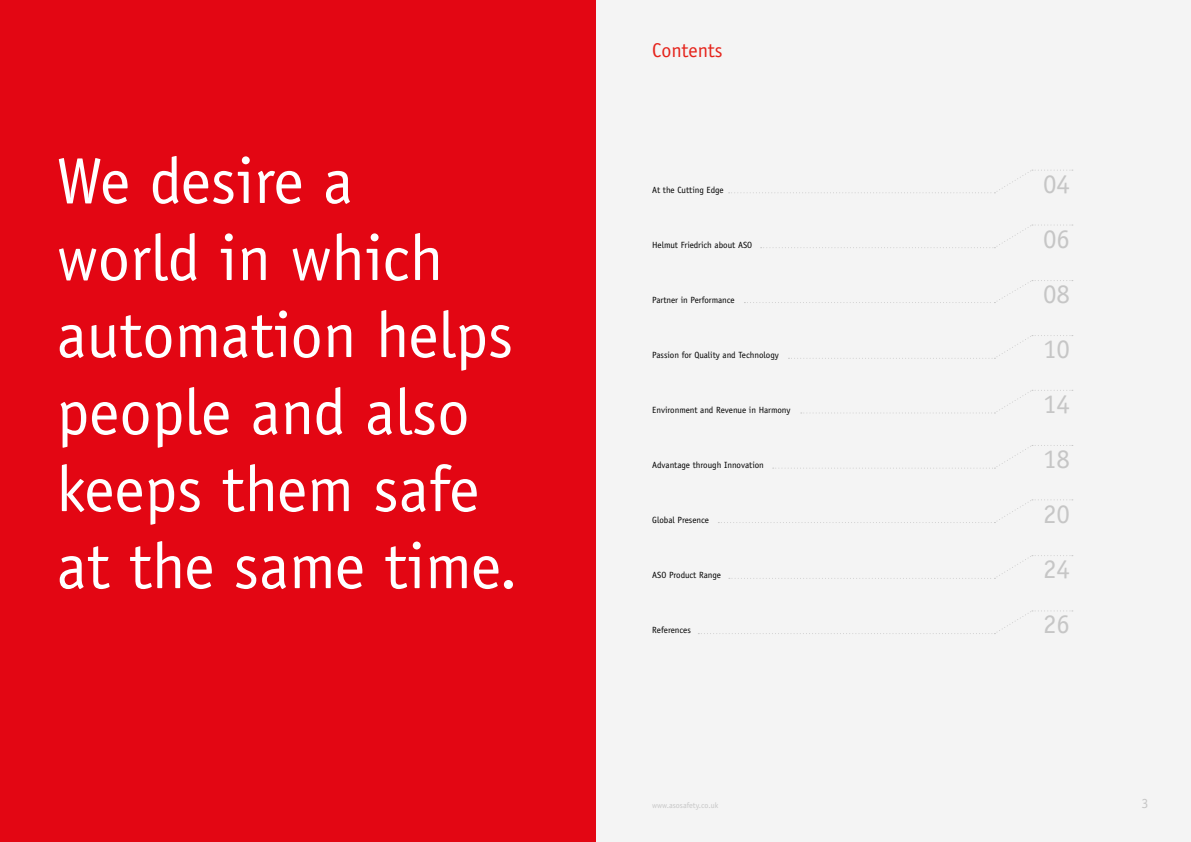
<style>
.page{position:relative;width:1191px;height:842px;background:#f4f4f4}
.page>*{position:absolute;margin:0;border:0;box-sizing:border-box;transform-origin:0 0}
.t1{font:65px/77px "Officina Sans Std";color:#fff}
.t2{font:27px "Officina Sans Std";color:#c6c6c6}
.t3{font:20px "Officina Sans Std";color:#e5231b}
.t4{font:14px "Officina Sans Std";color:#c6c6c6}
.t5{font:9px "Officina Sans Std";color:#000}
.t6{font:8px "Officina Sans Std";color:#c6c6c6}
</style>
<div class="page">
<div style="left:0;top:0;width:595px;height:842px;background:#e30613"></div>
<svg style="left:728px;top:169px;width:344px;height:24px"></svg>
<svg style="left:760px;top:224px;width:312px;height:24px"></svg>
<svg style="left:744px;top:280px;width:328px;height:23px"></svg>
<svg style="left:788px;top:335px;width:284px;height:24px"></svg>
<svg style="left:801px;top:390px;width:271px;height:23px"></svg>
<svg style="left:772px;top:445px;width:300px;height:24px"></svg>
<svg style="left:718px;top:499px;width:354px;height:24px"></svg>
<svg style="left:729px;top:555px;width:343px;height:24px"></svg>
<svg style="left:698px;top:610px;width:374px;height:24px"></svg>
<h1 class="t1" style="left:57px;top:143px;width:463px">We desire a<br>world in which automation helps people and also keeps them safe at the same time.</h1>
<h3 class="t3" style="left:652px;top:39px;width:72px">Contents</h3>
<p class="t5" style="left:652px;top:185px;width:73px">At the Cutting Edge</p>
<h2 class="t2" style="left:1043px;top:168px;width:28px">04</h2>
<p class="t5" style="left:652px;top:240px;width:102px">Helmut Friedrich about ASO</p>
<h2 class="t2" style="left:1043px;top:223px;width:28px">06</h2>
<p class="t5" style="left:652px;top:295px;width:84px">Partner in Performance</p>
<h2 class="t2" style="left:1043px;top:278px;width:28px">08</h2>
<p class="t5" style="left:652px;top:350px;width:128px">Passion for Quality and Technology</p>
<h2 class="t2" style="left:1043px;top:333px;width:28px">10</h2>
<p class="t5" style="left:652px;top:405px;width:140px">Environment and Revenue in Harmony</p>
<h2 class="t2" style="left:1043px;top:388px;width:28px">14</h2>
<p class="t5" style="left:652px;top:460px;width:113px">Advantage through Innovation</p>
<h2 class="t2" style="left:1043px;top:443px;width:28px">18</h2>
<p class="t5" style="left:652px;top:515px;width:58px">Global Presence</p>
<h2 class="t2" style="left:1043px;top:498px;width:28px">20</h2>
<p class="t5" style="left:652px;top:570px;width:70px">ASO Product Range</p>
<h2 class="t2" style="left:1043px;top:553px;width:28px">24</h2>
<p class="t5" style="left:652px;top:625px;width:40px">References</p>
<h2 class="t2" style="left:1043px;top:608px;width:28px">26</h2>
<p class="t6" style="left:652px;top:800px;width:68px">www.asosafety.co.uk</p>
<h3 class="t4" style="left:1141px;top:795px;width:8px">3</h3>
</div>
